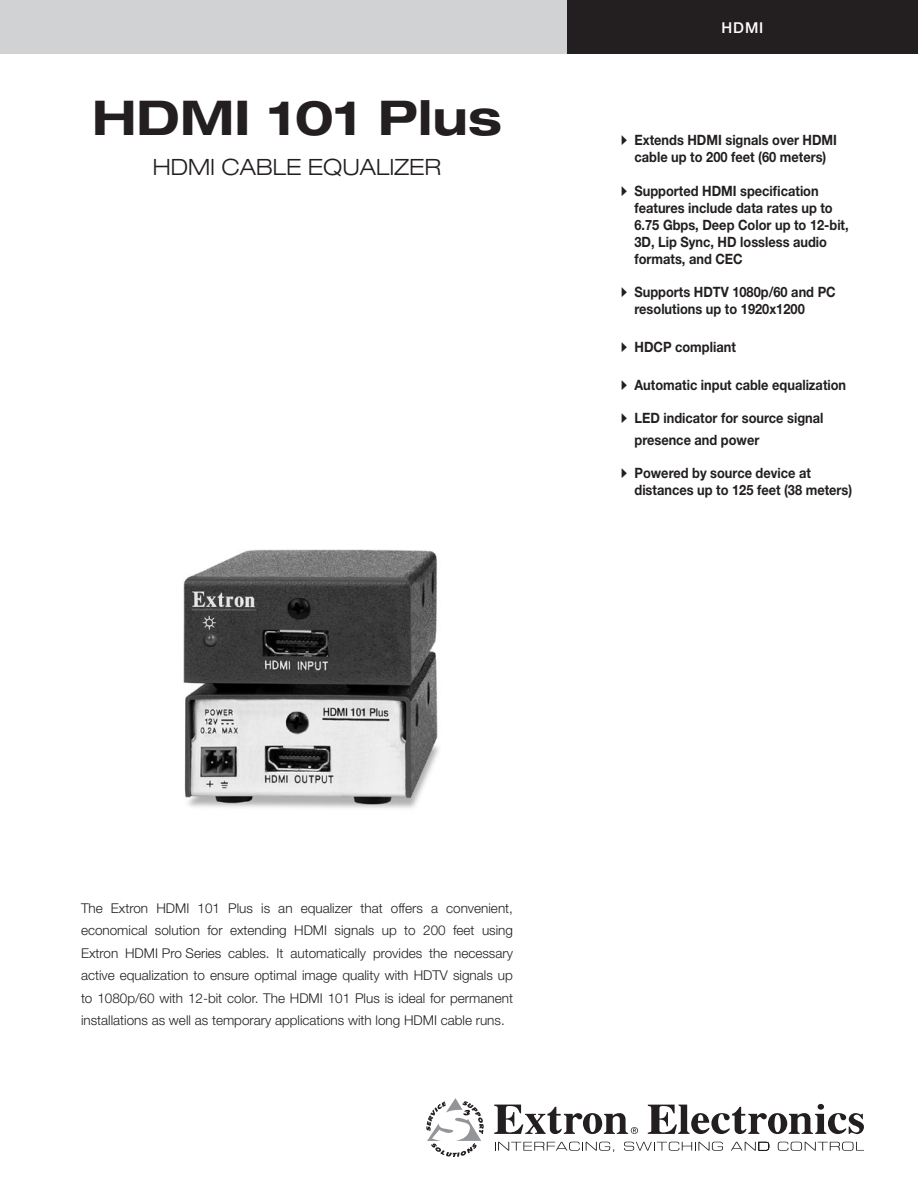
<style>
.page{position:relative;width:918px;height:1188px;background:#fff}
.page>*{position:absolute;margin:0;border:0;box-sizing:border-box;transform-origin:0 0}
.cover_product_name{font:700 expanded 48px "Helvetica Neue LT Std";color:#231f20}
.cover_product_subti{font:300 expanded 22.5px "Helvetica Neue LT Std";color:#231f20}
.cover_category{font:500 15px "Helvetica Neue LT Std";color:#fff}
.cover_bullets{font:700 14.25px/17.1px "Helvetica Neue LT Std";color:#231f20;scale:.9 1}
.cover_teaser_paragr{font:300 13.5px/22.5px "Helvetica Neue LT Std";color:#231f20;text-align:justify}
.s1{font-family:"Quick Type Pi";font-weight:400}
</style>
<div class="page">
<div style="left:0;top:0;width:581px;height:54px;background:#d1d2d4"></div>
<div style="left:567px;top:0;width:351px;height:54px;background:#231f20"></div>
<svg style="left:426px;top:1098px;width:58px;height:59px"></svg>
<svg style="left:494px;top:1105px;width:144px;height:29px"></svg>
<svg style="left:648px;top:1104px;width:216px;height:30px"></svg>
<svg style="left:495px;top:1142px;width:119px;height:10px"></svg>
<svg style="left:624px;top:1142px;width:99px;height:9px"></svg>
<svg style="left:731px;top:1142px;width:38px;height:9px"></svg>
<svg style="left:778px;top:1142px;width:86px;height:9px"></svg>
<img style="left:183px;top:549px;width:256px;height:259px">
<p class="cover_product_name" style="left:92px;top:88px;width:411px">HDMI 101 Plus</p>
<p class="cover_product_subti" style="left:153px;top:154px;width:290px">HDMI CABLE EQUALIZER</p>
<p class="cover_category" style="left:722px;top:19px;width:43px">HDMI</p>
<p class="cover_bullets" style="left:621px;top:131px;width:242px;text-align:center"><span class="s1">A</span> Extends HDMI signals over HDMI cable up to 200 feet (60 meters)</p>
<p class="cover_bullets" style="left:634px;top:182px;width:240px;text-indent:-14px"><span class="s1">A</span> Supported HDMI specification features include data rates up to<br>6.75 Gbps, Deep Color up to 12-bit,<br>3D, Lip Sync, HD lossless audio formats, and CEC</p>
<p class="cover_bullets" style="left:634px;top:283px;width:225px;text-indent:-14px"><span class="s1">A</span> Supports HDTV 1080p/60 and PC resolutions up to 1920x1200</p>
<p class="cover_bullets" style="left:621px;top:338px;width:129px"><span class="s1">A</span> HDCP compliant</p>
<p class="cover_bullets" style="left:621px;top:376px;width:252px"><span class="s1">A</span> Automatic input cable equalization</p>
<p class="cover_bullets" style="left:634px;top:407px;width:212px;line-height:21.6px;text-indent:-14px"><span class="s1">A</span> LED indicator for source signal presence and power</p>
<p class="cover_bullets" style="left:634px;top:464px;width:243px;text-indent:-14px"><span class="s1">A</span> Powered by source device at distances up to 125 feet (38 meters)</p>
<p class="cover_teaser_paragr" style="left:81px;top:896px;width:434px">The Extron HDMI 101 Plus is an equalizer that offers a convenient, economical solution for extending HDMI signals up to 200 feet using Extron HDMI Pro Series cables. It automatically provides the necessary active equalization to ensure optimal image quality with HDTV signals up to 1080p/60 with 12-bit color. The HDMI 101 Plus is ideal for permanent installations as well as temporary applications with long HDMI cable runs.</p>
</div>
